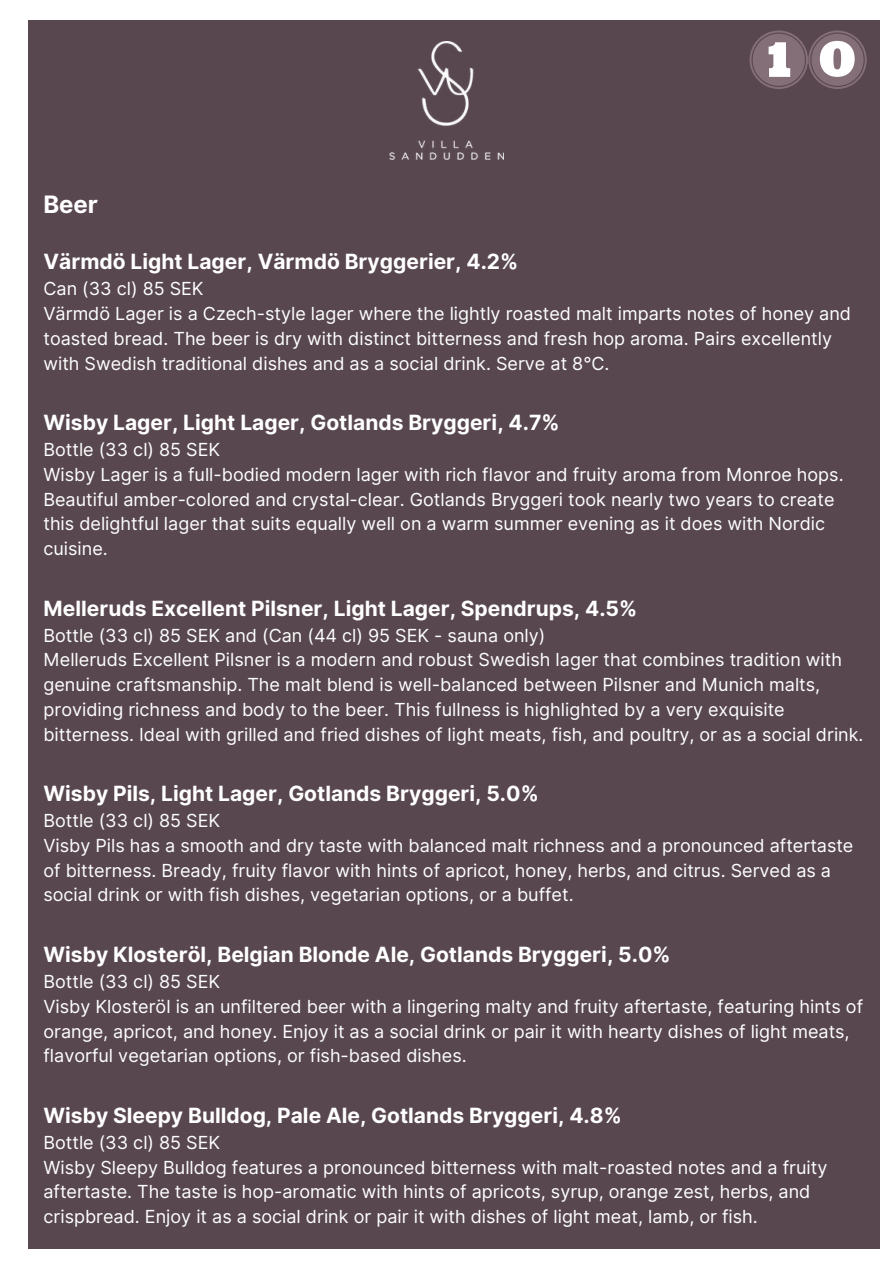
<style>
.page{position:relative;width:893px;height:1264px;background:#fff}
.page>*{position:absolute;margin:0;border:0;box-sizing:border-box;transform-origin:0 0}
.t1{font:700 24px "Inter";color:#fff}
.t2{font:700 21px "Inter";color:#fff}
.t3{font:18px/24.8px "Inter";color:#fff}
</style>
<div class="page">
<div style="left:28px;top:20px;width:851px;height:1228px;background:#58474f"></div>
<img style="left:390px;top:42px;width:113px;height:118px">
<svg style="left:749px;top:31px;width:117px;height:58px"></svg>
<h1 class="t1" style="left:43px;top:190px;width:56px">Beer</h1>
<p class="t2" style="left:43px;top:249px;width:476px">Värmdö Light Lager, Värmdö Bryggerier, 4.2%</p>
<p class="t3" style="left:43px;top:276px;width:809px">Can (33 cl) 85 SEK<br>Värmdö Lager is a Czech-style lager where the lightly roasted malt imparts notes of honey and toasted bread. The beer is dry with distinct bitterness and fresh hop aroma. Pairs excellently with Swedish traditional dishes and as a social drink. Serve at 8°C.</p>
<p class="t2" style="left:43px;top:410px;width:517px">Wisby Lager, Light Lager, Gotlands Bryggeri, 4.7%</p>
<p class="t3" style="left:43px;top:437px;width:801px">Bottle (33 cl) 85 SEK<br>Wisby Lager is a full-bodied modern lager with rich flavor and fruity aroma from Monroe hops.<br>Beautiful amber-colored and crystal-clear. Gotlands Bryggeri took nearly two years to create this delightful lager that suits equally well on a warm summer evening as it does with Nordic cuisine.</p>
<p class="t2" style="left:43px;top:595px;width:595px">Melleruds Excellent Pilsner, Light Lager, Spendrups, 4.5%</p>
<p class="t3" style="left:43px;top:622px;width:821px">Bottle (33 cl) 85 SEK and (Can (44 cl) 95 SEK - sauna only)<br>Melleruds Excellent Pilsner is a modern and robust Swedish lager that combines tradition with genuine craftsmanship. The malt blend is well-balanced between Pilsner and Munich malts, providing richness and body to the beer. This fullness is highlighted by a very exquisite bitterness. Ideal with grilled and fried dishes of light meats, fish, and poultry, or as a social drink.</p>
<p class="t2" style="left:43px;top:781px;width:496px">Wisby Pils, Light Lager, Gotlands Bryggeri, 5.0%</p>
<p class="t3" style="left:43px;top:808px;width:811px">Bottle (33 cl) 85 SEK<br>Visby Pils has a smooth and dry taste with balanced malt richness and a pronounced aftertaste of bitterness. Bready, fruity flavor with hints of apricot, honey, herbs, and citrus. Served as a social drink or with fish dishes, vegetarian options, or a buffet.</p>
<p class="t2" style="left:43px;top:942px;width:628px">Wisby Klosteröl, Belgian Blonde Ale, Gotlands Bryggeri, 5.0%</p>
<p class="t3" style="left:43px;top:969px;width:821px">Bottle (33 cl) 85 SEK<br>Visby Klosteröl is an unfiltered beer with a lingering malty and fruity aftertaste, featuring hints of orange, apricot, and honey. Enjoy it as a social drink or pair it with hearty dishes of light meats, flavorful vegetarian options, or fish-based dishes.</p>
<p class="t2" style="left:43px;top:1102px;width:579px">Wisby Sleepy Bulldog, Pale Ale, Gotlands Bryggeri, 4.8%</p>
<p class="t3" style="left:43px;top:1129px;width:785px">Bottle (33 cl) 85 SEK<br>Wisby Sleepy Bulldog features a pronounced bitterness with malt-roasted notes and a fruity aftertaste. The taste is hop-aromatic with hints of apricots, syrup, orange zest, herbs, and crispbread. Enjoy it as a social drink or pair it with dishes of light meat, lamb, or fish.</p>
</div>
